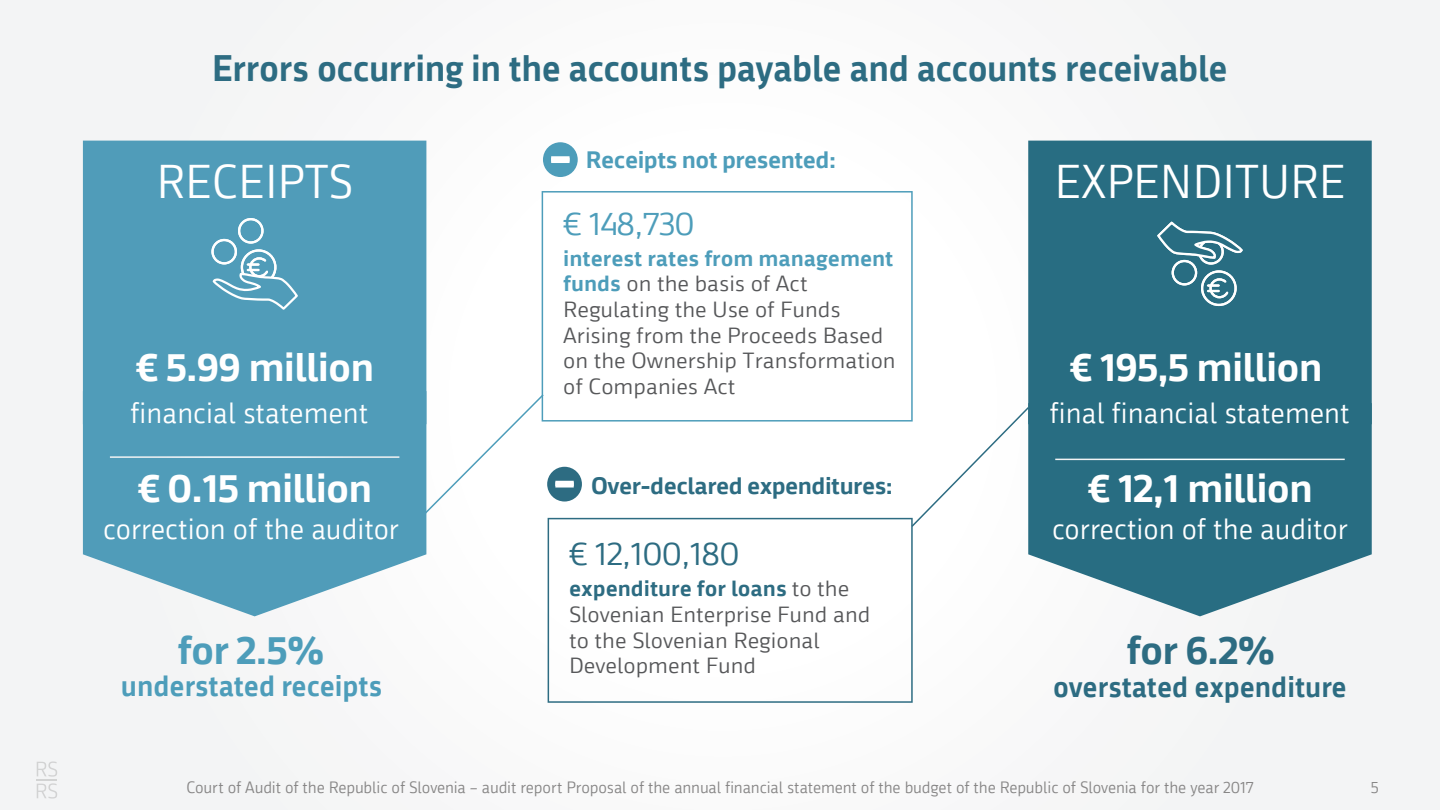
<style>
.page{position:relative;width:1440px;height:810px;background:#f7f7f8}
.page>*{position:absolute;margin:0;border:0;box-sizing:border-box;transform-origin:0 0}
.t1{font:46.12px "Republika";color:#fff}
.t2{font:700 38.92px "Republika";letter-spacing:-.02em;color:#fff;scale:1.07 1}
.t3{font:700 38.92px "Republika";color:#2d6c82;scale:1.07 1}
.t4{font:700 38.92px "Republika";color:#4d9dba;scale:1.07 1}
.t5{font:700 36px "Republika";letter-spacing:-.01em;color:#2d6c82}
.t6{font:32.1px "Republika";letter-spacing:-.02em;color:#2d6c82;scale:1.07 1}
.t7{font:32.1px "Republika";letter-spacing:-.02em;color:#4d9dba;scale:1.07 1}
.t8{font:28.5px "Republika";color:#fff}
.t9{font:700 28.5px "Republika";color:#2d6c82}
.t10{font:700 28.5px "Republika";color:#4d9dba}
.t11{font:700 23.17px "Republika";letter-spacing:-.02em;color:#2d6c82;scale:1.07 1}
.t12{font:700 23.17px "Republika";letter-spacing:-.02em;color:#4d9dba;scale:1.07 1}
.t13{font:21.38px/25.7px "Republika";color:#57585a;scale:1.07 1}
.t14{font:15.98px "Republika";letter-spacing:-.01em;color:#878686}
.s1{font-weight:700;color:#4d9dba}
.s2{font-weight:700;color:#2d6c82}
</style>
<div class="page">
<svg style="left:37px;top:761px;width:20px;height:16px"></svg>
<hr style="left:37px;top:779px;width:20px;height:2px;background:#878686">
<svg style="left:37px;top:783px;width:20px;height:16px"></svg>
<svg style="left:548px;top:518px;width:365px;height:185px"></svg>
<svg style="left:1028px;top:475px;width:344px;height:141px;fill:#286d82"></svg>
<div style="left:1028px;top:141px;width:344px;height:334px;background:#286d82"></div>
<svg style="left:426px;top:393px;width:116px;height:143px"></svg>
<svg style="left:542px;top:191px;width:371px;height:231px"></svg>
<div style="left:1201px;top:270px;width:36px;height:36px;border:2px solid #fff;border-radius:50%"></div>
<svg style="left:1208px;top:277px;width:22px;height:22px"></svg>
<div style="left:1198px;top:239px;width:26px;height:26px;border:2px solid #fff;border-radius:50%"></div>
<div style="left:1172px;top:260px;width:25px;height:25px;border:2px solid #fff;border-radius:50%"></div>
<svg style="left:1155px;top:220px;width:89px;height:40px;background:#4d8697"></svg>
<svg style="left:83px;top:475px;width:343px;height:141px;fill:#509cb9"></svg>
<div style="left:83px;top:141px;width:343px;height:334px;background:#509cb9"></div>
<div style="left:241px;top:249px;width:36px;height:36px;border:2px solid #fff;border-radius:50%"></div>
<div style="left:238px;top:218px;width:26px;height:26px;border:2px solid #fff;border-radius:50%"></div>
<div style="left:211px;top:239px;width:26px;height:25px;border:2px solid #fff;border-radius:50%"></div>
<svg style="left:211px;top:256px;width:89px;height:56px;background:#6dacc4"></svg>
<div style="left:547px;top:467px;width:35px;height:35px;background:#2d6c82;border-radius:50%"></div>
<div style="left:555px;top:481px;width:19px;height:7px;background:#fff"></div>
<div style="left:543px;top:142px;width:35px;height:35px;background:#4d9dba;border-radius:50%"></div>
<div style="left:551px;top:156px;width:19px;height:7px;background:#fff"></div>
<hr style="left:110px;top:456px;width:289px;height:2px;background:#fff">
<hr style="left:1055px;top:459px;width:290px;height:1px;background:#fff">
<svg style="left:910px;top:406px;width:120px;height:122px"></svg>
<h3 class="t5" style="left:212px;top:41px;width:1017px">Errors occurring in the accounts payable and accounts receivable</h3>
<h1 class="t1" style="left:156px;top:149px;width:198px">RECEIPTS</h1>
<h2 class="t2" style="left:136px;top:338px;width:224px">€ 5.99 million</h2>
<h3 class="t8" style="left:130px;top:393px;width:240px">financial statement</h3>
<h2 class="t2" style="left:138px;top:459px;width:221px">€ 0.15 million</h2>
<h3 class="t8" style="left:103px;top:509px;width:297px">correction of the auditor</h3>
<h2 class="t4" style="left:178px;top:621px;width:139px">for 2.5%</h2>
<h3 class="t10" style="left:121px;top:665px;width:263px">understated receipts</h3>
<p class="t12" style="left:586px;top:143px;width:235px">Receipts not presented:</p>
<h3 class="t7" style="left:563px;top:201px;width:125px">€ 148,730</h3>
<p class="t13" style="left:563px;top:244px;width:312px"><span class="s1">interest rates from management funds</span> on the basis of Act<br>Regulating the Use of Funds<br>Arising from the Proceeds Based on the Ownership Transformation of Companies Act</p>
<p class="t11" style="left:591px;top:468px;width:284px">Over-declared expenditures:</p>
<h3 class="t6" style="left:569px;top:532px;width:161px">€ 12,100,180</h3>
<p class="t13" style="left:569px;top:575px;width:283px"><span class="s2">expenditure for loans</span> to the<br>Slovenian Enterprise Fund and to the Slovenian Regional<br>Development Fund</p>
<h1 class="t1" style="left:1054px;top:149px;width:293px">EXPENDITURE</h1>
<h2 class="t2" style="left:1070px;top:338px;width:238px">€ 195,5 million</h2>
<h3 class="t8" style="left:1050px;top:393px;width:302px">final financial statement</h3>
<h2 class="t2" style="left:1088px;top:459px;width:212px">€ 12,1 million</h2>
<h3 class="t8" style="left:1052px;top:509px;width:297px">correction of the auditor</h3>
<h2 class="t3" style="left:1127px;top:621px;width:140px">for 6.2%</h2>
<h3 class="t9" style="left:1053px;top:665px;width:295px">overstated expenditure</h3>
<p class="t14" style="left:186px;top:777px;width:1069px">Court of Audit of the Republic of Slovenia – audit report Proposal of the annual financial statement of the budget of the Republic of Slovenia for the year 2017</p>
<p class="t14" style="left:1371px;top:777px;width:9px">5</p>
</div>
